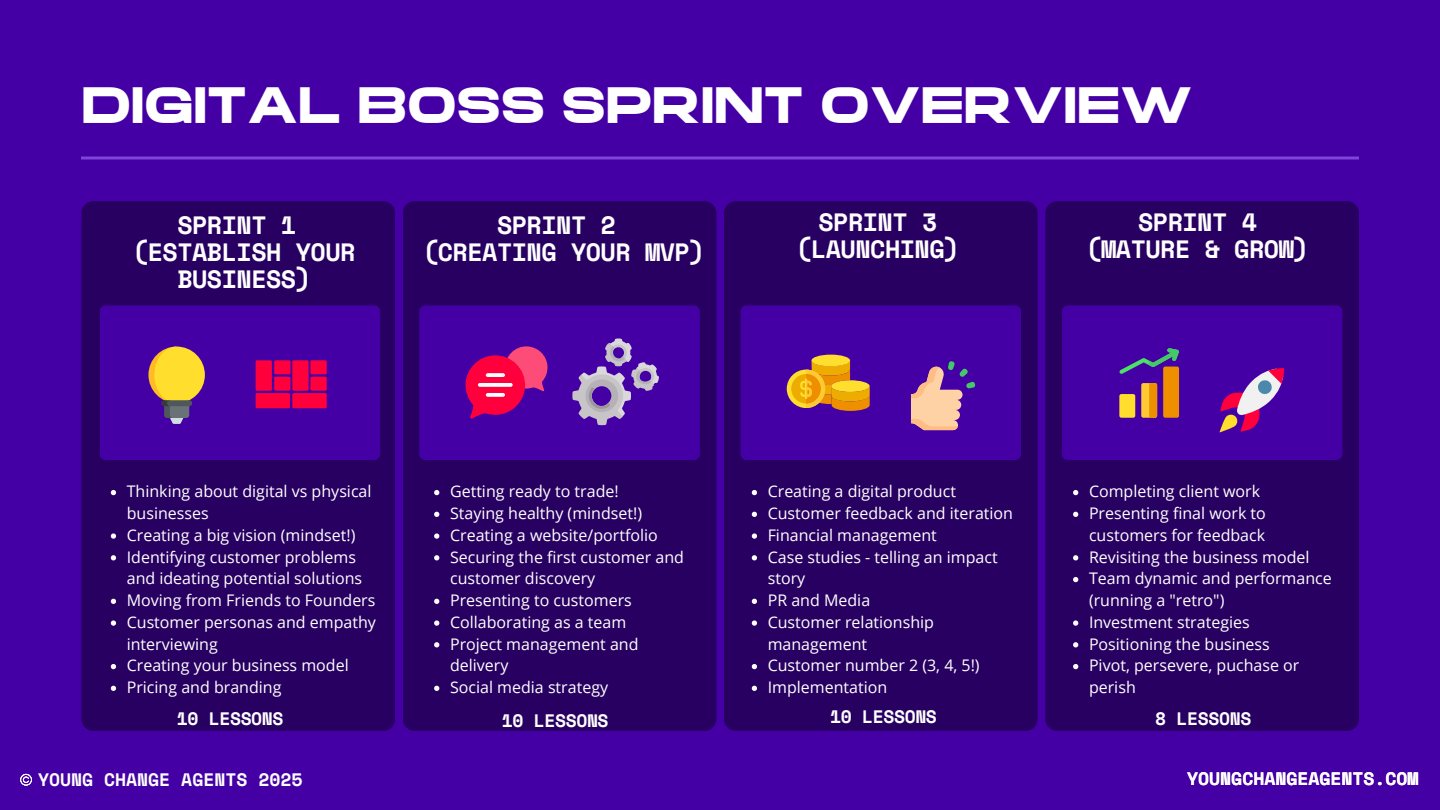
<style>
.page{position:relative;width:1440px;height:810px;background:#4400a5}
.page>*{position:absolute;margin:0;border:0;box-sizing:border-box;transform-origin:0 0}
.t1{font:700 50px "Mortend";letter-spacing:-.02em;color:#fff}
.t2{font:700 25px/27px "Space Mono";letter-spacing:-.02em;color:#fff;text-align:center}
.t3{font:700 18px "Space Mono";color:#fff}
.t4{font:700 18px "Space Mono";letter-spacing:-.02em;color:#fff}
.t5{font:16px/21.8px "Open Sans";color:#fff}
</style>
<div class="page">
<div style="left:81px;top:201px;width:314px;height:530px;background:#280062"></div>
<div style="left:403px;top:201px;width:313px;height:530px;background:#280062"></div>
<div style="left:724px;top:201px;width:314px;height:530px;background:#280062"></div>
<div style="left:1045px;top:201px;width:314px;height:530px;background:#280062"></div>
<div style="left:100px;top:305px;width:280px;height:155px;background:#4400a5;border-radius:6px"></div>
<svg style="left:148px;top:347px;width:57px;height:77px"></svg>
<div style="left:167px;top:400px;width:25px;height:6px;background:#4f575b;border-radius:3px"></div>
<svg style="left:256px;top:360px;width:71px;height:48px;background:#e3004c"></svg>
<div style="left:419px;top:305px;width:281px;height:155px;background:#4400a5;border-radius:6px"></div>
<svg style="left:465px;top:346px;width:83px;height:73px"></svg>
<svg style="left:486px;top:373px;width:19px;height:4px"></svg>
<svg style="left:486px;top:393px;width:19px;height:4px"></svg>
<svg style="left:478px;top:383px;width:35px;height:4px"></svg>
<svg style="left:572px;top:338px;width:87px;height:87px"></svg>
<div style="left:741px;top:305px;width:280px;height:155px;background:#4400a5;border-radius:6px"></div>
<div style="left:787px;top:370px;width:38px;height:38px;background:#ffde2d;border-radius:50%"></div>
<div style="left:791px;top:374px;width:30px;height:30px;background:#eeab00;border-radius:50%"></div>
<svg style="left:800px;top:355px;width:70px;height:56px"></svg>
<svg style="left:911px;top:361px;width:64px;height:69px"></svg>
<div style="left:1062px;top:305px;width:280px;height:155px;background:#4400a5;border-radius:6px"></div>
<div style="left:1119px;top:394px;width:16px;height:24px;background:#ffde2d;border-radius:2px"></div>
<div style="left:1141px;top:383px;width:16px;height:35px;background:#ffc933;border-radius:2px"></div>
<div style="left:1163px;top:367px;width:16px;height:51px;background:#ee8f00;border-radius:2px"></div>
<svg style="left:1149px;top:383px;width:8px;height:35px"></svg>
<svg style="left:1119px;top:348px;width:60px;height:26px"></svg>
<svg style="left:1219px;top:368px;width:65px;height:64px"></svg>
<hr style="left:81px;top:156px;width:1278px;height:3px;background:#7e45d8">
<svg style="left:434px;top:490px;width:5px;height:5px"></svg>
<svg style="left:434px;top:512px;width:5px;height:5px"></svg>
<svg style="left:434px;top:533px;width:5px;height:6px"></svg>
<svg style="left:434px;top:555px;width:5px;height:5px"></svg>
<svg style="left:434px;top:599px;width:5px;height:5px"></svg>
<svg style="left:434px;top:620px;width:5px;height:6px"></svg>
<svg style="left:434px;top:642px;width:5px;height:5px"></svg>
<svg style="left:434px;top:686px;width:5px;height:5px"></svg>
<svg style="left:111px;top:490px;width:5px;height:5px"></svg>
<svg style="left:111px;top:533px;width:5px;height:6px"></svg>
<svg style="left:111px;top:555px;width:5px;height:5px"></svg>
<svg style="left:111px;top:599px;width:5px;height:5px"></svg>
<svg style="left:111px;top:620px;width:5px;height:6px"></svg>
<svg style="left:111px;top:664px;width:5px;height:5px"></svg>
<svg style="left:111px;top:686px;width:5px;height:5px"></svg>
<svg style="left:1073px;top:490px;width:5px;height:5px"></svg>
<svg style="left:1073px;top:512px;width:5px;height:5px"></svg>
<svg style="left:1073px;top:555px;width:5px;height:5px"></svg>
<svg style="left:1073px;top:577px;width:5px;height:5px"></svg>
<svg style="left:1073px;top:620px;width:5px;height:6px"></svg>
<svg style="left:1073px;top:642px;width:5px;height:5px"></svg>
<svg style="left:1073px;top:664px;width:5px;height:5px"></svg>
<svg style="left:752px;top:490px;width:5px;height:5px"></svg>
<svg style="left:752px;top:512px;width:5px;height:5px"></svg>
<svg style="left:752px;top:533px;width:5px;height:6px"></svg>
<svg style="left:752px;top:555px;width:5px;height:5px"></svg>
<svg style="left:752px;top:599px;width:5px;height:5px"></svg>
<svg style="left:752px;top:620px;width:5px;height:6px"></svg>
<svg style="left:752px;top:664px;width:5px;height:5px"></svg>
<svg style="left:752px;top:686px;width:5px;height:5px"></svg>
<svg style="left:20px;top:774px;width:12px;height:12px"></svg>
<p class="t1" style="left:81px;top:86px;width:1114px">DIGITAL BOSS SPRINT OVERVIEW</p>
<h1 class="t2" style="left:133px;top:211px;width:224px">SPRINT 1 (ESTABLISH YOUR<br>BUSINESS)</h1>
<p class="t2" style="left:423px;top:211px;width:283px">SPRINT 2<br>(CREATING YOUR MVP)</p>
<p class="t2" style="left:796px;top:208px;width:165px">SPRINT 3 (LAUNCHING)</p>
<p class="t2" style="left:1086px;top:208px;width:224px">SPRINT 4 (MATURE &amp; GROW)</p>
<p class="t5" style="left:127px;top:480px;width:246px">Thinking about digital vs physical businesses</p>
<h3 class="t5" style="left:127px;top:524px;width:230px">Creating a big vision (mindset!)</h3>
<h2 class="t5" style="left:127px;top:546px;width:237px">Identifying customer problems and ideating potential solutions</h2>
<p class="t5" style="left:127px;top:589px;width:250px">Moving from Friends to Founders</p>
<p class="t5" style="left:127px;top:611px;width:251px">Customer personas and empathy interviewing</p>
<p class="t5" style="left:127px;top:654px;width:224px">Creating your business model</p>
<p class="t5" style="left:127px;top:676px;width:156px">Pricing and branding</p>
<p class="t5" style="left:450px;top:480px;width:170px">Getting ready to trade!</p>
<p class="t5" style="left:450px;top:502px;width:194px">Staying healthy (mindset!)</p>
<p class="t5" style="left:450px;top:524px;width:209px">Creating a website/portfolio</p>
<p class="t5" style="left:450px;top:546px;width:235px">Securing the first customer and customer discovery</p>
<p class="t5" style="left:450px;top:589px;width:183px">Presenting to customers</p>
<p class="t5" style="left:450px;top:611px;width:178px">Collaborating as a team</p>
<p class="t5" style="left:450px;top:633px;width:190px">Project management and delivery</p>
<p class="t5" style="left:450px;top:676px;width:160px">Social media strategy</p>
<h2 class="t5" style="left:768px;top:480px;width:190px">Creating a digital product</h2>
<p class="t5" style="left:768px;top:502px;width:247px">Customer feedback and iteration</p>
<p class="t5" style="left:768px;top:524px;width:171px">Financial management</p>
<p class="t5" style="left:768px;top:546px;width:232px">Case studies - telling an impact story</p>
<p class="t5" style="left:768px;top:589px;width:104px">PR and Media</p>
<p class="t5" style="left:768px;top:611px;width:168px">Customer relationship management</p>
<p class="t5" style="left:768px;top:654px;width:213px">Customer number 2 (3, 4, 5!)</p>
<p class="t5" style="left:768px;top:676px;width:121px">Implementation</p>
<p class="t5" style="left:1089px;top:480px;width:173px">Completing client work</p>
<p class="t5" style="left:1089px;top:502px;width:178px">Presenting final work to customers for feedback</p>
<p class="t5" style="left:1089px;top:546px;width:222px">Revisiting the business model</p>
<p class="t5" style="left:1089px;top:567px;width:244px">Team dynamic and performance (running a "retro")</p>
<p class="t5" style="left:1089px;top:611px;width:162px">Investment strategies</p>
<p class="t5" style="left:1089px;top:633px;width:182px">Positioning the business</p>
<h3 class="t5" style="left:1089px;top:654px;width:212px">Pivot, persevere, puchase or perish</h3>
<h3 class="t4" style="left:177px;top:705px;width:108px">10 LESSONS</h3>
<h2 class="t4" style="left:502px;top:707px;width:108px">10 LESSONS</h2>
<p class="t4" style="left:830px;top:703px;width:108px">10 LESSONS</p>
<p class="t4" style="left:1155px;top:705px;width:98px">8 LESSONS</p>
<p class="t3" style="left:38px;top:766px;width:266px">YOUNG CHANGE AGENTS 2025</p>
<p class="t3" style="left:1187px;top:764px;width:233px">YOUNGCHANGEAGENTS.COM</p>
</div>
